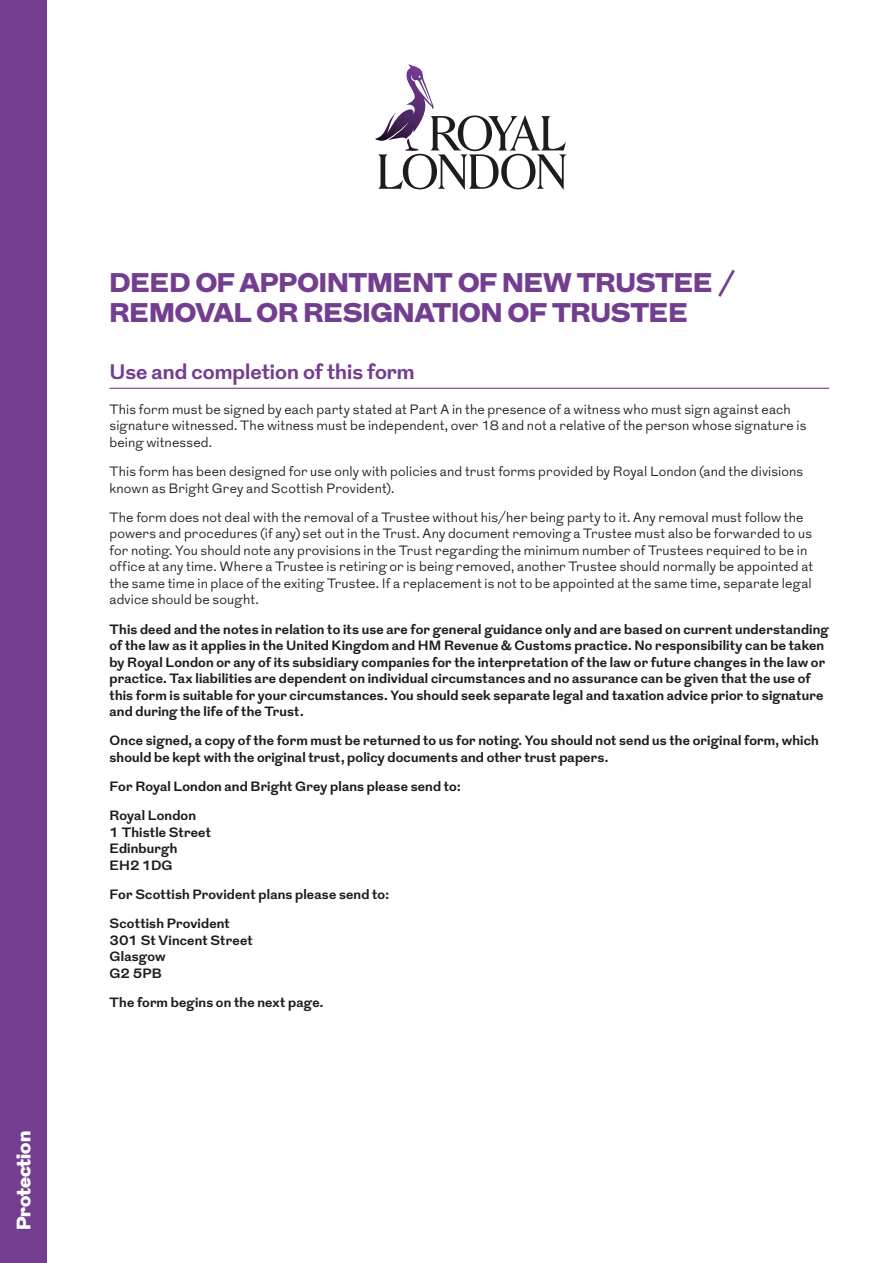
<style>
.page{position:relative;width:893px;height:1263px;background:#fff}
.page>*{position:absolute;margin:0;border:0;box-sizing:border-box;transform-origin:0 0}
.t1{font:900 27px/30px "Grot";letter-spacing:-.005em;color:#743e90}
.t2{font:700 21px "Grot";color:#743e90}
.t3{font:900 19.5px "Grot";color:#fff}
.t4{font:700 13.5px/16.5px "Grot";letter-spacing:.01em;color:#1d1d1b}
.t5{font:300 13.5px/16.5px "Grot";letter-spacing:.01em;color:#1d1d1b}
</style>
<div class="page">
<div style="left:0;top:0;width:47px;height:1263px;background:#743e90"></div>
<hr style="left:110px;top:388px;width:719px;height:1px;background:#743e90">
<svg style="left:375px;top:64px;width:192px;height:126px"></svg>
<h3 class="t3" style="left:10px;top:1230px;width:101px;rotate:-90deg">Protection</h3>
<h1 class="t1" style="left:110px;top:269px;width:627px">DEED OF APPOINTMENT OF NEW TRUSTEE /<br>REMOVAL OR RESIGNATION OF TRUSTEE</h1>
<h2 class="t2" style="left:110px;top:357px;width:307px">Use and completion of this form</h2>
<p class="t5" style="left:110px;top:401px;width:698px">This form must be signed by each party stated at Part A in the presence of a witness who must sign against each signature witnessed. The witness must be independent, over 18 and not a relative of the person whose signature is being witnessed.</p>
<p class="t5" style="left:110px;top:463px;width:695px">This form has been designed for use only with policies and trust forms provided by Royal London (and the divisions known as Bright Grey and Scottish Provident).</p>
<p class="t5" style="left:110px;top:509px;width:705px">The form does not deal with the removal of a Trustee without his/her being party to it. Any removal must follow the powers and procedures (if any) set out in the Trust. Any document removing a Trustee must also be forwarded to us for noting. You should note any provisions in the Trust regarding the minimum number of Trustees required to be in office at any time. Where a Trustee is retiring or is being removed, another Trustee should normally be appointed at the same time in place of the exiting Trustee. If a replacement is not to be appointed at the same time, separate legal advice should be sought.</p>
<p class="t4" style="left:110px;top:621px;width:721px">This deed and the notes in relation to its use are for general guidance only and are based on current understanding of the law as it applies in the United Kingdom and HM Revenue &amp; Customs practice. No responsibility can be taken by Royal London or any of its subsidiary companies for the interpretation of the law or future changes in the law or practice. Tax liabilities are dependent on individual circumstances and no assurance can be given that the use of this form is suitable for your circumstances. You should seek separate legal and taxation advice prior to signature and during the life of the Trust.</p>
<p class="t4" style="left:110px;top:733px;width:711px">Once signed, a copy of the form must be returned to us for noting. You should not send us the original form, which should be kept with the original trust, policy documents and other trust papers.</p>
<p class="t4" style="left:110px;top:772px;width:353px;line-height:29.2px">For Royal London and Bright Grey plans please send to:<br>Royal London</p>
<p class="t4" style="left:110px;top:825px;width:103px">1 Thistle Street<br>Edinburgh<br>EH2 1DG</p>
<p class="t4" style="left:110px;top:880px;width:281px;line-height:29.2px">For Scottish Provident plans please send to:<br>Scottish Provident</p>
<p class="t4" style="left:110px;top:933px;width:145px">301 St Vincent Street<br>Glasgow<br>G2 5PB</p>
<p class="t4" style="left:110px;top:995px;width:216px">The form begins on the next page.</p>
</div>
